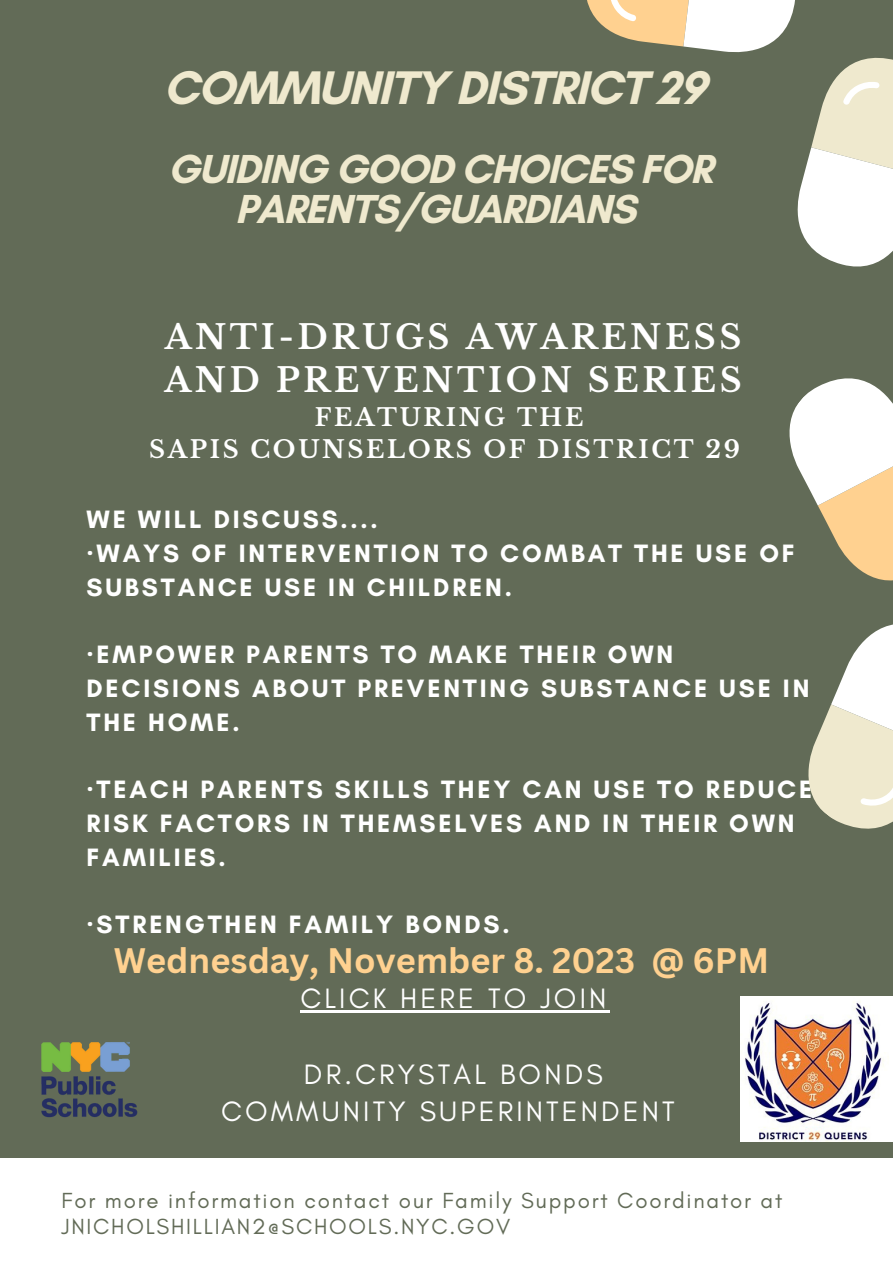
<style>
.page{position:relative;width:893px;height:1263px;background:#626b57}
.page>*{position:absolute;margin:0;border:0;box-sizing:border-box;transform-origin:0 0}
.t1{font:700 48px "Glacial Indifference";letter-spacing:-.03em;color:#efe9ce}
.t2{font:700 41.25px/39.9px "Glacial Indifference";letter-spacing:-.03em;color:#efe9ce;text-align:center}
.t3{font:700 34.5px "Canva Sans";color:#ffd190}
.t4{font:700 33.08px "Libre Baskerville";letter-spacing:.11em;color:#fff}
.t5{font:28.58px "Glacial Indifference";letter-spacing:.11em;color:#fff}
.t6{font:700 25.58px/33.8px "Glacial Indifference";letter-spacing:.11em;color:#fff}
.t7{font:700 24.08px "Libre Baskerville";letter-spacing:.11em;color:#fff}
.t8{font:22.27px "Glacial Indifference";letter-spacing:.08em;color:#626b57}
.s1{font-family:"Noto Sans"}
</style>
<div class="page">
<div style="left:0;top:1157px;width:893px;height:106px;background:#fff"></div>
<hr style="left:300px;top:1010px;width:309px;height:2px;background:#fff">
<svg style="left:587px;top:0;width:306px;height:267px"></svg>
<svg style="left:789px;top:378px;width:104px;height:451px"></svg>
<img style="left:0;top:1042px;width:212px;height:116px">
<img style="left:740px;top:996px;width:153px;height:145px">
<p class="t1" style="left:164px;top:58px;width:544px">COMMUNITY DISTRICT 29</p>
<p class="t2" style="left:168px;top:148px;width:547px">GUIDING GOOD CHOICES FOR<br>PARENTS/GUARDIANS</p>
<p class="t4" style="left:165px;top:317px;width:578px">ANTI-DRUGS AWARENESS</p>
<p class="t4" style="left:164px;top:360px;width:579px">AND PREVENTION SERIES</p>
<p class="t7" style="left:315px;top:403px;width:270px">FEATURING THE</p>
<p class="t7" style="left:149px;top:434px;width:592px">SAPIS COUNSELORS OF DISTRICT 29</p>
<p class="t6" style="left:87px;top:502px;width:293px">WE WILL DISCUSS....</p>
<p class="t6" style="left:87px;top:536px;width:710px"><span class="s1">·</span>WAYS OF INTERVENTION TO COMBAT THE USE OF<br>SUBSTANCE USE IN CHILDREN.</p>
<p class="t6" style="left:87px;top:637px;width:724px"><span class="s1">·</span>EMPOWER PARENTS TO MAKE THEIR OWN<br>DECISIONS ABOUT PREVENTING SUBSTANCE USE IN<br>THE HOME.</p>
<p class="t6" style="left:87px;top:772px;width:727px"><span class="s1">·</span>TEACH PARENTS SKILLS THEY CAN USE TO REDUCE<br>RISK FACTORS IN THEMSELVES AND IN THEIR OWN<br>FAMILIES.</p>
<p class="t6" style="left:87px;top:907px;width:424px"><span class="s1">·</span>STRENGTHEN FAMILY BONDS.</p>
<p class="t3" style="left:114px;top:936px;width:657px">Wednesday, November 8. 2023 @ 6PM</p>
<p class="t5" style="left:300px;top:981px;width:307px">CLICK HERE TO JOIN</p>
<p class="t5" style="left:304px;top:1056px;width:300px">DR.CRYSTAL BONDS</p>
<p class="t5" style="left:221px;top:1094px;width:455px">COMMUNITY SUPERINTENDENT</p>
<p class="t8" style="left:61px;top:1187px;width:722px">For more information contact our Family Support Coordinator at</p>
<p class="t8" style="left:61px;top:1213px;width:450px">JNICHOLSHILLIAN2@SCHOOLS.NYC.GOV</p>
</div>
